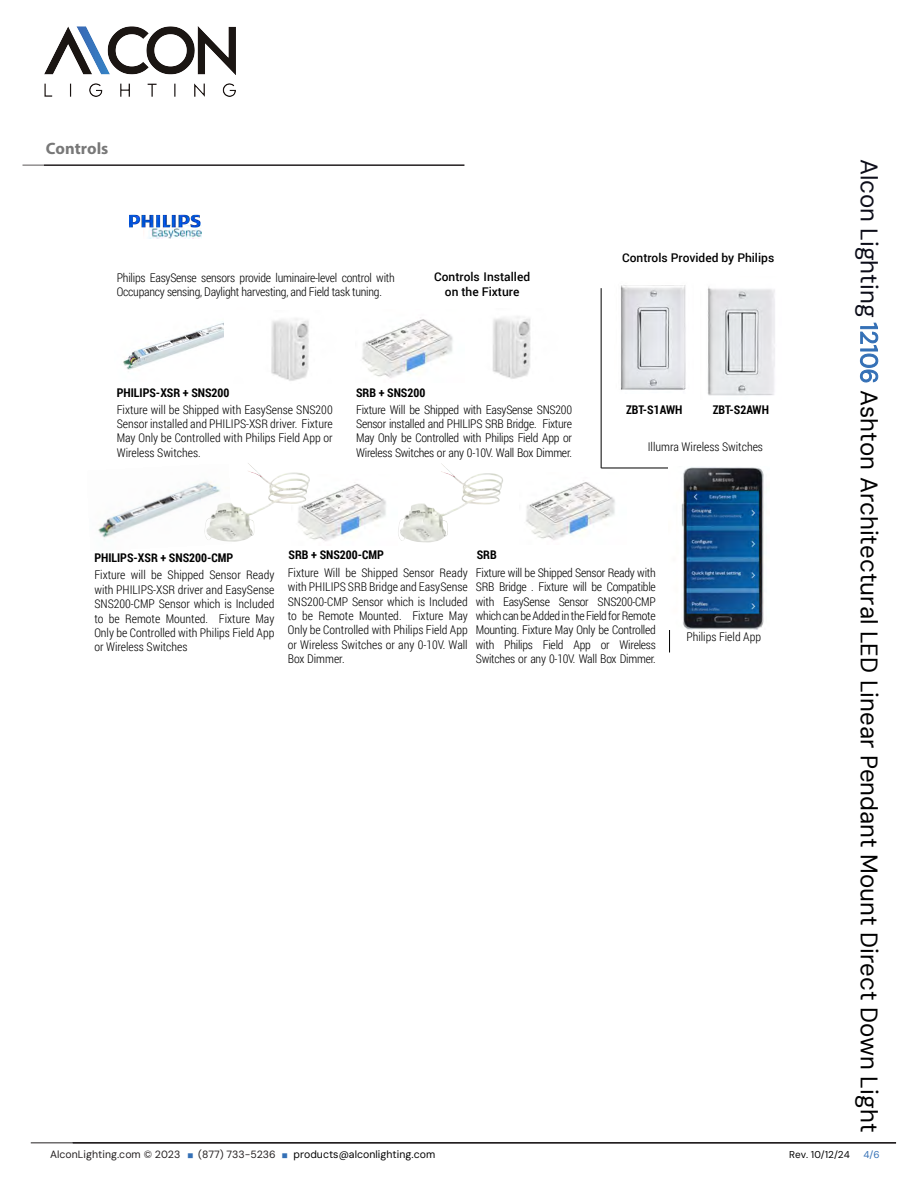
<style>
.page{position:relative;width:918px;height:1188px;background:#fff}
.page>*{position:absolute;margin:0;border:0;box-sizing:border-box;transform-origin:0 0}
.t1{font:24px "DM Sans 9 pt";color:#000}
.t2{font:700 16.5px "Myriad Pro";color:#787878}
.t3{font:300 12px/14.4px "Roboto Condensed";letter-spacing:-.02em;color:#000;text-align:justify}
.t4{font:700 12px "Roboto Condensed";color:#000}
.t5{font:500 12px/14.4px "Roboto";color:#000;text-align:center}
.t6{font:300 12px "Roboto Condensed";color:#000}
.t7{font:10.5px "DM Sans 9 pt";color:#231f20}
.t8{font:9.9px "DM Sans 9 pt";color:#000}
.t9{font:9.9px "DM Sans 9 pt";color:#3470b6}
.s1{color:#0d0e1a}
.s2{color:#3470b6}
.s3{font-family:"Koz Min Pr 6 N";font-size:6px;color:#3470b6}
.s4{color:#fff}
.s5{color:#000}
</style>
<div class="page">
<img style="left:492px;top:316px;width:39px;height:63px">
<hr style="left:23px;top:165px;width:441px;height:1px;background:#231f20">
<img style="left:129px;top:214px;width:73px;height:25px">
<img style="left:123px;top:322px;width:101px;height:48px">
<img style="left:526px;top:482px;width:89px;height:58px">
<img style="left:362px;top:319px;width:91px;height:59px">
<img style="left:310px;top:484px;width:76px;height:57px">
<hr style="left:669px;top:468px;width:1px;height:184px;background:#000">
<hr style="left:601px;top:468px;width:68px;height:1px;background:#000">
<hr style="left:601px;top:288px;width:1px;height:180px;background:#000">
<img style="left:708px;top:287px;width:67px;height:109px">
<img style="left:620px;top:285px;width:66px;height:105px">
<img style="left:271px;top:318px;width:38px;height:63px">
<img style="left:98px;top:482px;width:106px;height:56px">
<img style="left:204px;top:463px;width:106px;height:79px">
<img style="left:398px;top:463px;width:105px;height:80px">
<img style="left:668px;top:467px;width:96px;height:162px">
<img style="left:45px;top:26px;width:191px;height:71px">
<hr style="left:31px;top:1143px;width:865px;height:1px;background:#231f20">
<h2 class="t2" style="left:46px;top:137px;width:64px">Controls</h2>
<p class="t3" style="left:117px;top:270px;width:279px">Philips EasySense sensors provide luminaire-level control with<br>Occupancy sensing, Daylight harvesting, and Field task tuning.</p>
<p class="t5" style="left:434px;top:269px;width:97px">Controls Installed on the Fixture</p>
<p class="t4" style="left:117px;top:384px;width:114px">PHILIPS-XSR + SNS200</p>
<p class="t3" style="left:117px;top:402px;width:218px">Fixture will be Shipped with EasySense SNS200<br>Sensor installed and PHILIPS-XSR driver. Fixture May Only be Controlled with Philips Field App or Wireless Switches.</p>
<p class="t4" style="left:356px;top:384px;width:71px">SRB + SNS200</p>
<p class="t3" style="left:356px;top:402px;width:218px">Fixture Will be Shipped with EasySense SNS200<br>Sensor installed and PHILIPS SRB Bridge. Fixture May Only be Controlled with Philips Field App or Wireless Switches or any 0-10V. Wall Box Dimmer.</p>
<p class="t5" style="left:622px;top:250px;width:154px">Controls Provided by Philips</p>
<p class="t4" style="left:626px;top:401px;width:58px">ZBT-S1AWH</p>
<p class="t4" style="left:713px;top:401px;width:58px">ZBT-S2AWH</p>
<p class="t6" style="left:648px;top:438px;width:117px">Illumra Wireless Switches</p>
<p class="t4" style="left:94px;top:549px;width:140px">PHILIPS-XSR + SNS200-CMP</p>
<p class="t3" style="left:94px;top:568px;width:181px">Fixture will be Shipped Sensor Ready with PHILIPS-XSR driver and EasySense SNS200-CMP Sensor which is Included to be Remote Mounted. Fixture May Only be Controlled with Philips Field App or Wireless Switches</p>
<p class="t4" style="left:289px;top:547px;width:97px">SRB + SNS200-CMP</p>
<p class="t3" style="left:288px;top:565px;width:182px">Fixture Will be Shipped Sensor Ready with PHILIPS SRB Bridge and EasySense SNS200-CMP Sensor which is Included to be Remote Mounted. Fixture May Only be Controlled with Philips Field App or Wireless Switches or any 0-10V. Wall Box Dimmer.</p>
<p class="t4" style="left:477px;top:547px;width:21px">SRB</p>
<p class="t3" style="left:476px;top:565px;width:182px">Fixture will be Shipped Sensor Ready with SRB Bridge . Fixture will be Compatible with EasySense Sensor SNS200-CMP which can be Added in the Field for Remote Mounting. Fixture May Only be Controlled with Philips Field App or Wireless Switches or any 0-10V. Wall Box Dimmer.</p>
<p class="t6" style="left:686px;top:629px;width:76px">Philips Field App</p>
<h1 class="t1" style="left:884px;top:159px;width:975px;rotate:90deg"><span class="s1">Alcon Lighting</span> <span class="s2">12106</span> Ashton Architectural LED Linear Pendant Mount Direct Down Light</h1>
<p class="t7" style="left:50px;top:1148px;width:387px">AlconLighting.com © 2023 <span class="s3">■</span> <span class="s4">(</span> 877) 733-5236 <span class="s3">■</span> <span class="s5">products@alconlighting.com</span></p>
<p class="t8" style="left:789px;top:1148px;width:62px">Rev. 10/12/24</p>
<p class="t9" style="left:864px;top:1148px;width:18px">4/6</p>
</div>
